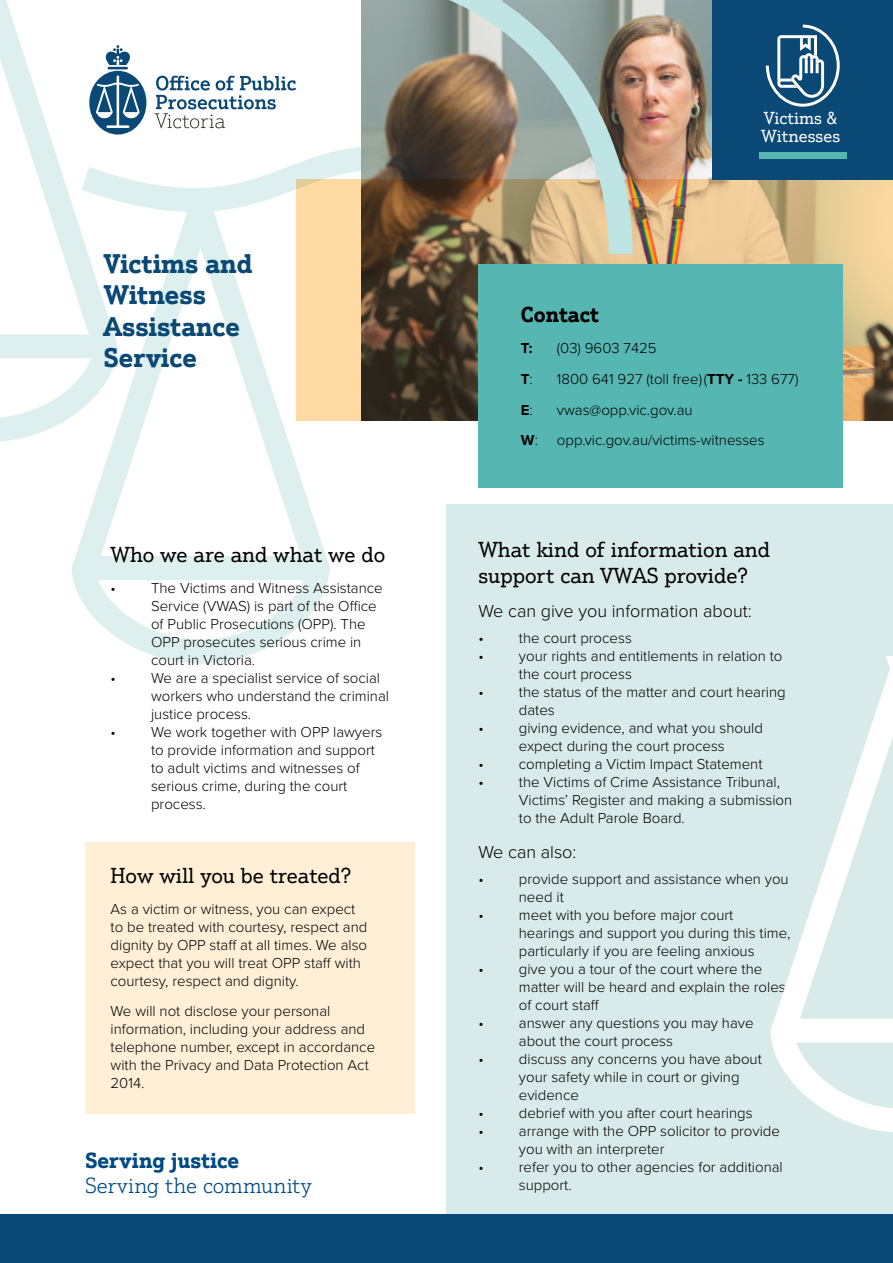
<style>
.page{position:relative;width:893px;height:1263px;background:#fff}
.page>*{position:absolute;margin:0;border:0;box-sizing:border-box;transform-origin:0 0}
.t1{font:700 26.25px/31.3px "Justus Pro";color:#0a4875}
.t2{font:300 21.3px "Justus Pro";letter-spacing:.005em;color:#004981}
.t3{font:700 21.3px "Justus Pro";color:#004981}
.t4{font:21px/25.2px "Justus Pro";color:#000}
.t5{font:700 21px "Justus Pro";color:#000}
.t6{font:300 18px "Proxima Nova";color:#000}
.t7{font:16.8px/17.2px "Justus Pro";color:#fff}
.t8{font:300 15px/18px "Proxima Nova";color:#000}
.t9{font:700 15px "Proxima Nova";color:#000}
.s1{font-weight:300}
.s2{font-weight:700}
</style>
<div class="page">
<svg style="left:0;top:0;width:330px;height:664px"></svg>
<div style="left:446px;top:504px;width:447px;height:714px;background:#d9eaea"></div>
<img style="left:645px;top:0;width:68px;height:180px">
<svg style="left:296px;top:180px;width:597px;height:241px;background:#b2986f"></svg>
<div style="left:85px;top:842px;width:330px;height:272px;background:#ffefd6"></div>
<div style="left:713px;top:0;width:180px;height:180px;background:#0a4875"></div>
<div style="left:759px;top:152px;width:87px;height:7px;background:#55b6b2"></div>
<svg style="left:766px;top:25px;width:74px;height:82px"></svg>
<svg style="left:103px;top:45px;width:30px;height:20px"></svg>
<hr style="left:108px;top:67px;width:20px;height:2px;background:#0a4875">
<svg style="left:66px;top:71px;width:271px;height:153px"></svg>
<div style="left:0;top:1214px;width:893px;height:49px;background:#0a4875"></div>
<div style="left:478px;top:265px;width:365px;height:223px;background:#55b6b2"></div>
<svg style="left:779px;top:1063px;width:114px;height:69px"></svg>
<svg style="left:770px;top:656px;width:123px;height:407px"></svg>
<img style="left:337px;top:0;width:308px;height:278px">
<h1 class="t1" style="left:104px;top:247px;width:150px">Victims and<br>Witness<br>Assistance<br>Service</h1>
<h3 class="t4" style="left:111px;top:542px;width:276px">Who we are and what we do</h3>
<p class="t8" style="left:151px;top:578px;width:233px;text-indent:-40px">• The Victims and Witness Assistance<br>Service (VWAS) is part of the Office of Public Prosecutions (OPP). The<br>OPP prosecutes serious crime in court in Victoria.</p>
<p class="t8" style="left:151px;top:668px;width:240px;text-indent:-40px">• We are a specialist service of social workers who understand the criminal justice process.</p>
<p class="t8" style="left:151px;top:722px;width:233px;text-indent:-40px">• We work together with OPP lawyers to provide information and support to adult victims and witnesses of serious crime, during the court process.</p>
<h3 class="t4" style="left:111px;top:862px;width:242px">How will you be treated?</h3>
<p class="t8" style="left:111px;top:899px;width:258px">As a victim or witness, you can expect to be treated with courtesy, respect and dignity by OPP staff at all times. We also expect that you will treat OPP staff with courtesy, respect and dignity.</p>
<p class="t8" style="left:111px;top:1001px;width:266px">We will not disclose your personal information, including your address and telephone number, except in accordance with the Privacy and Data Protection Act<br>2014.</p>
<h2 class="t3" style="left:85px;top:1146px;width:156px">Serving justice</h2>
<h2 class="t2" style="left:85px;top:1172px;width:228px">Serving the community</h2>
<p class="t7" style="left:761px;top:109px;width:80px">Victims &amp;<br>Witnesses</p>
<h3 class="t5" style="left:521px;top:301px;width:80px">Contact</h3>
<p class="t9" style="left:521px;top:339px;width:13px">T:</p>
<p class="t8" style="left:557px;top:338px;width:101px">(03) 9603 7425</p>
<p class="t9" style="left:521px;top:370px;width:14px">T<span class="s1">:</span></p>
<p class="t8" style="left:557px;top:369px;width:243px">1800 641 927 (toll free)(<span class="s2">TTY -</span> 133 677)</p>
<p class="t9" style="left:521px;top:401px;width:14px">E<span class="s1">:</span></p>
<p class="t8" style="left:557px;top:400px;width:137px">vwas@opp.vic.gov.au</p>
<p class="t9" style="left:521px;top:431px;width:19px">W<span class="s1">:</span></p>
<p class="t8" style="left:557px;top:430px;width:209px">opp.vic.gov.au/victims-witnesses</p>
<h3 class="t4" style="left:478px;top:537px;width:293px">What kind of information and support can VWAS provide?</h3>
<p class="t6" style="left:478px;top:597px;width:275px">We can give you information about:</p>
<p class="t8" style="left:478px;top:628px;width:155px">• the court process</p>
<p class="t8" style="left:519px;top:646px;width:265px;text-indent:-40px">• your rights and entitlements in relation to the court process</p>
<p class="t8" style="left:519px;top:682px;width:268px;text-indent:-40px">• the status of the matter and court hearing dates</p>
<p class="t8" style="left:478px;top:718px;width:286px;text-align:center">• giving evidence, and what you should expect during the court process</p>
<p class="t8" style="left:478px;top:754px;width:286px">• completing a Victim Impact Statement</p>
<p class="t8" style="left:519px;top:772px;width:275px;text-indent:-40px">• the Victims of Crime Assistance Tribunal,<br>Victims’ Register and making a submission to the Adult Parole Board.</p>
<p class="t6" style="left:478px;top:838px;width:100px">We can also:</p>
<p class="t8" style="left:519px;top:869px;width:271px;text-indent:-40px">• provide support and assistance when you need it</p>
<p class="t8" style="left:519px;top:905px;width:273px;text-indent:-40px">• meet with you before major court hearings and support you during this time, particularly if you are feeling anxious</p>
<p class="t8" style="left:519px;top:959px;width:268px;text-indent:-40px">• give you a tour of the court where the matter will be heard and explain the roles of court staff</p>
<p class="t8" style="left:519px;top:1013px;width:236px;text-indent:-40px">• answer any questions you may have about the court process</p>
<p class="t8" style="left:519px;top:1049px;width:244px;text-indent:-40px">• discuss any concerns you have about your safety while in court or giving evidence</p>
<p class="t8" style="left:478px;top:1103px;width:276px">• debrief with you after court hearings</p>
<p class="t8" style="left:519px;top:1121px;width:263px;text-indent:-40px">• arrange with the OPP solicitor to provide you with an interpreter</p>
<p class="t8" style="left:519px;top:1157px;width:265px;text-indent:-40px">• refer you to other agencies for additional support.</p>
</div>
